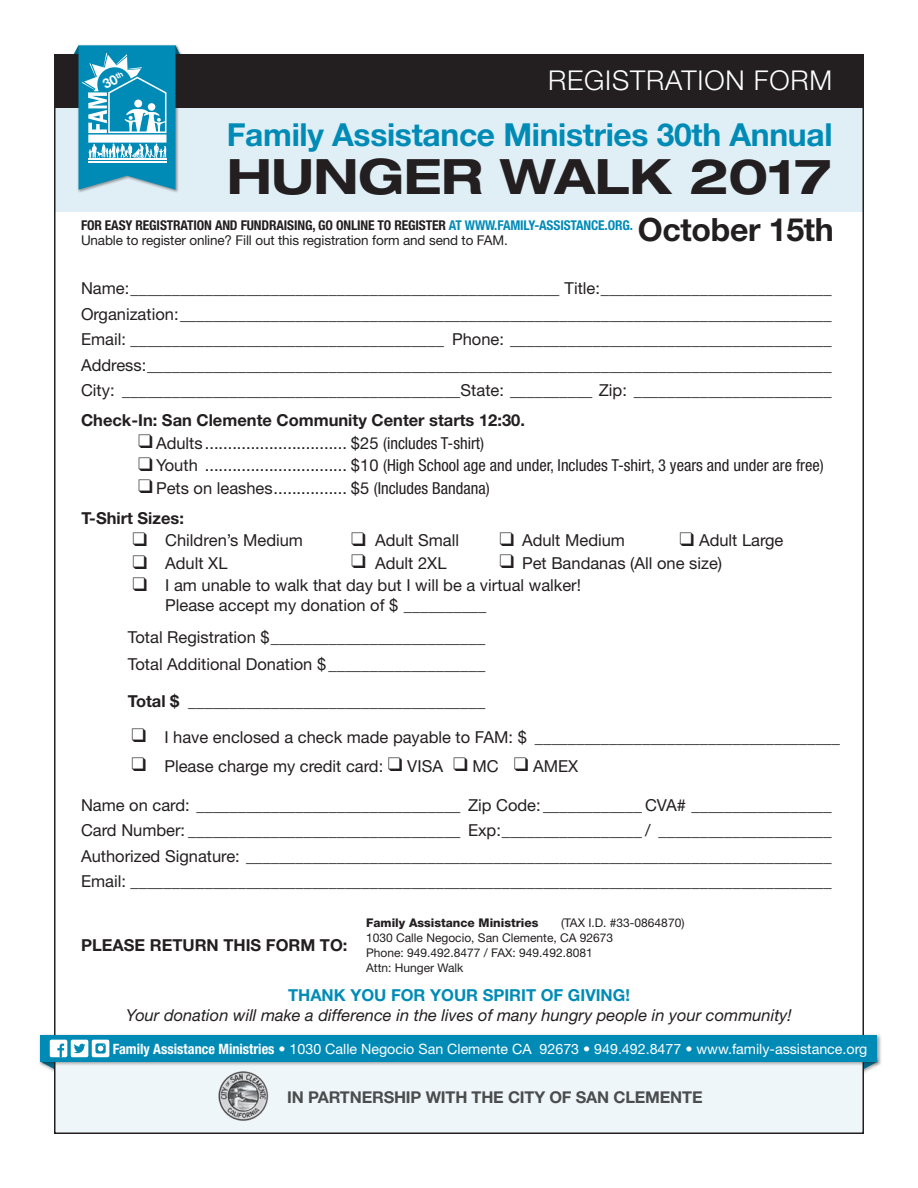
<style>
.page{position:relative;width:918px;height:1188px;background:#fff}
.page>*{position:absolute;margin:0;border:0;box-sizing:border-box;transform-origin:0 0}
.t1{font:700 expanded 48.75px "Helvetica Neue LT Std";letter-spacing:-.01em;color:#231f20}
.t2{font:700 32.1px "Helvetica Neue LT Std";letter-spacing:-.01em;color:#231f20}
.t3{font:700 31.8px "Helvetica Neue LT Std";letter-spacing:-.01em;color:#008bb7}
.t4{font:300 27.3px "Helvetica Neue LT Std";letter-spacing:.03em;color:#fff}
.t5{font:16.5px/25.5px "Helvetica Neue LT Std";color:#231f20}
.t6{font:700 16.5px "Helvetica Neue LT Std";color:#231f20}
.t7{font:condensed 16.5px "Helvetica Neue LT Std";color:#231f20}
.t8{font:italic 16.5px "Helvetica Neue LT Std";color:#231f20}
.t9{font:700 16.5px "Helvetica Neue LT Std";color:#008bb7}
.t10{font:700 16.35px "Helvetica Neue LT Std";letter-spacing:-.01em;color:#4b4c4d}
.t11{font:14.25px "Helvetica Neue LT Std";color:#fff}
.t12{font:13.5px/15px "Helvetica Neue LT Std";letter-spacing:-.01em;color:#231f20}
.t13{font:700 13.5px "Helvetica Neue LT Std";color:#fff}
.t14{font:12px/15px "Helvetica Neue LT Std";color:#231f20}
.t15{font:800 12px "Helvetica Neue LT Std";color:#231f20}
.s1{font-weight:700;font-stretch:condensed}
.s2{font-weight:700;font-stretch:condensed;color:#008bb7}
.s3{font-stretch:condensed}
.s4{font-stretch:normal}
.s5{font-weight:700}
</style>
<div class="page">
<div style="left:55px;top:55px;width:808px;height:157px;background:#e0eef5"></div>
<svg style="left:864px;top:1066px;width:13px;height:6px"></svg>
<div style="left:55px;top:1040px;width:808px;height:93px;background:#eff6f9"></div>
<div style="left:54px;top:1039px;width:810px;height:95px;border:2px solid #231f20"></div>
<div style="left:54px;top:54px;width:809px;height:54px;background:#231f20"></div>
<div style="left:77px;top:44px;width:102px;height:149px;background:#231f20;opacity:.45"></div>
<svg style="left:73px;top:45px;width:109px;height:145px;background:#4da7c4"></svg>
<div style="left:38px;top:1033px;width:844px;height:33px;background:#231f20;opacity:.45"></div>
<div style="left:40px;top:1035px;width:838px;height:27px;background:#008bb7"></div>
<img style="left:206px;top:1065px;width:68px;height:56px">
<div style="left:50px;top:1040px;width:17px;height:17px;background:#fff;border-radius:2px"></div>
<div style="left:71px;top:1040px;width:17px;height:17px;background:#fff;border-radius:2px"></div>
<svg style="left:40px;top:1043px;width:45px;height:29px"></svg>
<div style="left:92px;top:1040px;width:17px;height:17px;background:#fff;border-radius:2px"></div>
<svg style="left:95px;top:1043px;width:11px;height:11px"></svg>
<svg style="left:98px;top:1045px;width:6px;height:6px"></svg>
<p class="t13" style="left:100px;top:78px;width:24px;rotate:-28deg">30<sup>th</sup></p>
<h3 class="t4" style="left:548px;top:64px;width:286px">REGISTRATION FORM</h3>
<h3 class="t3" style="left:227px;top:115px;width:607px">Family Assistance Ministries 30th Annual</h3>
<h1 class="t1" style="left:227px;top:146px;width:606px">HUNGER WALK 2017</h1>
<h2 class="t2" style="left:638px;top:210px;width:198px">October 15th</h2>
<p class="t12" style="left:81px;top:218px;width:554px"><span class="s1">FOR EASY REGISTRATION AND FUNDRAISING, GO ONLINE TO REGISTER</span> <span class="s2">AT WWW.FAMILY-ASSISTANCE.ORG.<br></span>Unable to register online? Fill out this registration form and send to FAM.</p>
<p class="t5" style="left:81px;top:275px;width:752px;text-align:justify">Name:____________________________________________________ Title:____________________________ Organization:_______________________________________________________________________________ Email: ______________________________________ Phone: _______________________________________ Address:___________________________________________________________________________________ City: _________________________________________State: __________ Zip: ________________________</p>
<p class="t6" style="left:81px;top:410px;width:445px">Check-In: San Clemente Community Center starts 12:30.</p>
<p class="t5" style="left:138px;top:430px;width:348px">❑ Adults ............................... $25 <span class="s3">(includes T-shirt)</span></p>
<p class="t7" style="left:138px;top:456px;width:687px">❑ <span class="s4">Youth ............................... $10</span> (High School age and under, Includes T-shirt, 3 years and under are free)</p>
<p class="t5" style="left:81px;top:472px;width:410px;line-height:30px;text-indent:57px">❑ Pets on leashes................ $5 <span class="s3">(Includes Bandana)<br></span><span class="s5">T-Shirt Sizes:</span></p>
<p class="t5" style="left:351px;top:527px;width:110px">❑ Adult Small</p>
<p class="t5" style="left:500px;top:527px;width:127px">❑ Adult Medium</p>
<p class="t5" style="left:680px;top:527px;width:105px">❑ Adult Large</p>
<p class="t5" style="left:351px;top:550px;width:97px">❑ Adult 2XL</p>
<p class="t5" style="left:500px;top:550px;width:224px">❑ Pet Bandanas (All one size)</p>
<p class="t5" style="left:132px;top:527px;width:172px">❑ Children’s Medium</p>
<p class="t5" style="left:132px;top:550px;width:97px">❑ Adult XL</p>
<p class="t5" style="left:165px;top:575px;width:417px;line-height:19.8px;text-indent:-33px">❑ I am unable to walk that day but I will be a virtual walker!<br>Please accept my donation of $ __________</p>
<p class="t5" style="left:128px;top:623px;width:359px;line-height:27px">Total Registration $__________________________<br>Total Additional Donation $ ___________________</p>
<p class="t6" style="left:128px;top:690px;width:359px">Total $ ____________________________________</p>
<p class="t5" style="left:132px;top:724px;width:710px">❑ I have enclosed a check made payable to FAM: $ _____________________________________</p>
<p class="t5" style="left:132px;top:753px;width:448px">❑ Please charge my credit card: ❑ VISA ❑ MC ❑ AMEX</p>
<p class="t5" style="left:81px;top:792px;width:752px;text-align:justify">Name on card: ________________________________ Zip Code: ____________ CVA# _________________ Card Number: _________________________________ Exp:_________________ / _____________________ Authorized Signature: _______________________________________________________________________ Email: _____________________________________________________________________________________</p>
<p class="t6" style="left:81px;top:935px;width:268px">PLEASE RETURN THIS FORM TO:</p>
<p class="t14" style="left:366px;top:915px;width:320px;text-indent:195px">(TAX I.D. #33-0864870)<br>1030 Calle Negocio, San Clemente, CA 92673<br>Phone: 949.492.8477 / FAX: 949.492.8081<br>Attn: Hunger Walk</p>
<p class="t15" style="left:366px;top:916px;width:174px">Family Assistance Ministries</p>
<p class="t9" style="left:288px;top:985px;width:343px">THANK YOU FOR YOUR SPIRIT OF GIVING!</p>
<p class="t8" style="left:126px;top:1005px;width:667px">Your donation will make a difference in the lives of many hungry people in your community!</p>
<p class="t11" style="left:113px;top:1040px;width:756px"><span class="s1">Family Assistance Ministries</span> • 1030 Calle Negocio San Clemente CA 92673 • 949.492.8477 • www.family-assistance.org</p>
<p class="t10" style="left:287px;top:1087px;width:417px">IN PARTNERSHIP WITH THE CITY OF SAN CLEMENTE</p>
</div>
